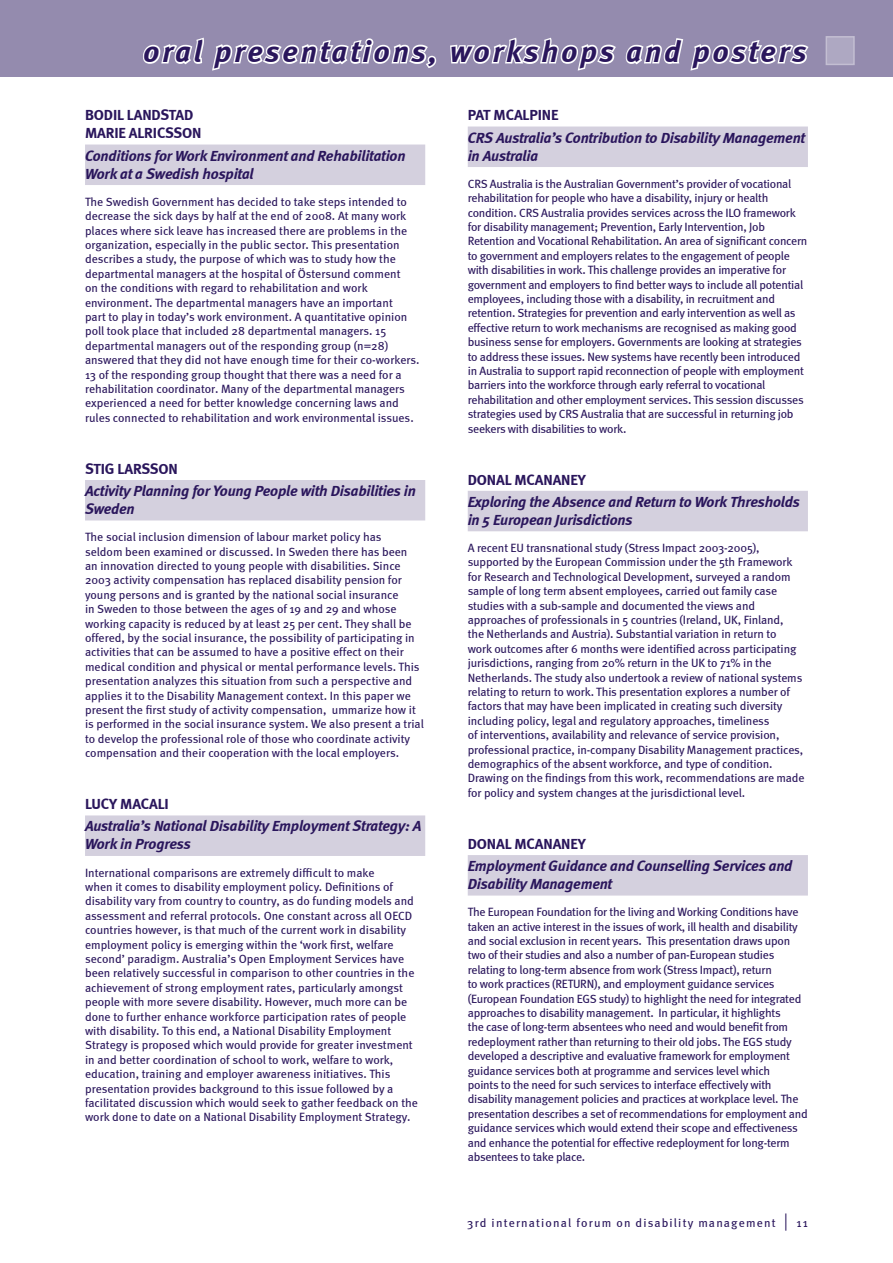
<style>
.page{position:relative;width:893px;height:1263px;background:#fff}
.page>*{position:absolute;margin:0;border:0;box-sizing:border-box;transform-origin:0 0}
.t1{font:italic 700 30px "Meta";letter-spacing:.1em;color:#2a165c}
.t2{font:italic 700 15px/18px "Meta";letter-spacing:-.01em;color:#2a165c}
.t3{font:700 15px/18px "Meta";letter-spacing:-.01em;color:#2a165c}
.t4{font:12px/14.4px "Meta";letter-spacing:-.01em;color:#2a165c}
.t5{font:12px "Meta";letter-spacing:.1em;color:#2a165c}
.s1{font-size:18px}
</style>
<div class="page">
<div style="left:85px;top:145px;width:340px;height:40px;background:#d4d0de"></div>
<div style="left:85px;top:480px;width:340px;height:40px;background:#d4d0de"></div>
<div style="left:85px;top:815px;width:340px;height:41px;background:#d4d0de"></div>
<div style="left:468px;top:127px;width:340px;height:40px;background:#d4d0de"></div>
<div style="left:468px;top:491px;width:340px;height:40px;background:#d4d0de"></div>
<div style="left:468px;top:855px;width:340px;height:40px;background:#d4d0de"></div>
<div style="left:0;top:0;width:893px;height:77px;background:#948bae"></div>
<svg style="left:143px;top:37px;width:294px;height:34px"></svg>
<svg style="left:450px;top:37px;width:168px;height:130px"></svg>
<svg style="left:625px;top:38px;width:184px;height:33px"></svg>
<div style="left:826px;top:37px;width:28px;height:27px;background:#aea8c2"></div>
<h1 class="t1" style="left:144px;top:34px;width:665px">oral presentations, workshops and posters</h1>
<p class="t3" style="left:85px;top:106px;width:118px">BODIL LANDSTAD<br>MARIE ALRICSSON</p>
<p class="t2" style="left:85px;top:146px;width:322px">Conditions for Work Environment and Rehabilitation<br>Work at a Swedish hospital</p>
<p class="t4" style="left:85px;top:194px;width:336px">The Swedish Government has decided to take steps intended to decrease the sick days by half at the end of 2008. At many work places where sick leave has increased there are problems in the organization, especially in the public sector. This presentation describes a study, the purpose of which was to study how the departmental managers at the hospital of Östersund comment<br>on the conditions with regard to rehabilitation and work environment. The departmental managers have an important<br>part to play in today’s work environment. A quantitative opinion poll took place that included 28 departmental managers. 15 departmental managers out of the responding group (n=28) answered that they did not have enough time for their co-workers.<br>13 of the responding group thought that there was a need for a rehabilitation coordinator. Many of the departmental managers experienced a need for better knowledge concerning laws and rules connected to rehabilitation and work environmental issues.</p>
<p class="t3" style="left:85px;top:459px;width:94px">STIG LARSSON</p>
<p class="t2" style="left:85px;top:482px;width:332px">Activity Planning for Young People with Disabilities in<br>Sweden</p>
<p class="t4" style="left:85px;top:530px;width:340px">The social inclusion dimension of labour market policy has<br>seldom been examined or discussed. In Sweden there has been<br>an innovation directed to young people with disabilities. Since 2003 activity compensation has replaced disability pension for young persons and is granted by the national social insurance<br>in Sweden to those between the ages of 19 and 29 and whose working capacity is reduced by at least 25 per cent. They shall be offered, by the social insurance, the possibility of participating in activities that can be assumed to have a positive effect on their medical condition and physical or mental performance levels. This presentation analyzes this situation from such a perspective and applies it to the Disability Management context. In this paper we present the first study of activity compensation, ummarize how it is performed in the social insurance system. We also present a trial to develop the professional role of those who coordinate activity compensation and their cooperation with the local employers.</p>
<p class="t3" style="left:85px;top:795px;width:85px">LUCY MACALI</p>
<p class="t2" style="left:85px;top:817px;width:338px">Australia’s National Disability Employment Strategy: A<br>Work in Progress</p>
<p class="t4" style="left:85px;top:865px;width:334px">International comparisons are extremely difficult to make<br>when it comes to disability employment policy. Definitions of disability vary from country to country, as do funding models and assessment and referral protocols. One constant across all OECD countries however, is that much of the current work in disability employment policy is emerging within the ‘work first, welfare second’ paradigm. Australia’s Open Employment Services have been relatively successful in comparison to other countries in the achievement of strong employment rates, particularly amongst people with more severe disability. However, much more can be done to further enhance workforce participation rates of people with disability. To this end, a National Disability Employment Strategy is proposed which would provide for greater investment in and better coordination of school to work, welfare to work, education, training and employer awareness initiatives. This presentation provides background to this issue followed by a facilitated discussion which would seek to gather feedback on the work done to date on a National Disability Employment Strategy.</p>
<p class="t3" style="left:468px;top:106px;width:92px">PAT MCALPINE</p>
<p class="t2" style="left:468px;top:128px;width:339px">CRS Australia’s Contribution to Disability Management in Australia</p>
<p class="t4" style="left:468px;top:176px;width:341px">CRS Australia is the Australian Government’s provider of vocational rehabilitation for people who have a disability, injury or health condition. CRS Australia provides services across the ILO framework for disability management; Prevention, Early Intervention, Job Retention and Vocational Rehabilitation. An area of significant concern to government and employers relates to the engagement of people with disabilities in work. This challenge provides an imperative for government and employers to find better ways to include all potential employees, including those with a disability, in recruitment and retention. Strategies for prevention and early intervention as well as effective return to work mechanisms are recognised as making good business sense for employers. Governments are looking at strategies to address these issues. New systems have recently been introduced in Australia to support rapid reconnection of people with employment barriers into the workforce through early referral to vocational rehabilitation and other employment services. This session discusses strategies used by CRS Australia that are successful in returning job seekers with disabilities to work.</p>
<p class="t3" style="left:468px;top:470px;width:119px">DONAL MCANANEY</p>
<p class="t2" style="left:468px;top:492px;width:334px">Exploring the Absence and Return to Work Thresholds in 5 European Jurisdictions</p>
<p class="t4" style="left:468px;top:540px;width:338px">A recent EU transnational study (Stress Impact 2003-2005), supported by the European Commission under the 5th Framework for Research and Technological Development, surveyed a random sample of long term absent employees, carried out family case studies with a sub-sample and documented the views and approaches of professionals in 5 countries (Ireland, UK, Finland,<br>the Netherlands and Austria). Substantial variation in return to<br>work outcomes after 6 months were identified across participating jurisdictions, ranging from 20% return in the UK to 71% in the Netherlands. The study also undertook a review of national systems relating to return to work. This presentation explores a number of factors that may have been implicated in creating such diversity including policy, legal and regulatory approaches, timeliness<br>of interventions, availability and relevance of service provision, professional practice, in-company Disability Management practices, demographics of the absent workforce, and type of condition.<br>Drawing on the findings from this work, recommendations are made for policy and system changes at the jurisdictional level.</p>
<p class="t3" style="left:468px;top:834px;width:119px">DONAL MCANANEY</p>
<p class="t2" style="left:468px;top:857px;width:326px">Employment Guidance and Counselling Services and<br>Disability Management</p>
<p class="t4" style="left:468px;top:905px;width:341px">The European Foundation for the living and Working Conditions have taken an active interest in the issues of work, ill health and disability and social exclusion in recent years. This presentation draws upon two of their studies and also a number of pan-European studies relating to long-term absence from work (Stress Impact), return<br>to work practices (RETURN), and employment guidance services (European Foundation EGS study) to highlight the need for integrated approaches to disability management. In particular, it highlights<br>the case of long-term absentees who need and would benefit from redeployment rather than returning to their old jobs. The EGS study developed a descriptive and evaluative framework for employment guidance services both at programme and services level which<br>points to the need for such services to interface effectively with disability management policies and practices at workplace level. The presentation describes a set of recommendations for employment and guidance services which would extend their scope and effectiveness and enhance the potential for effective redeployment for long-term absentees to take place.</p>
<p class="t5" style="left:467px;top:1215px;width:342px">3rd international forum on disability management <span class="s1">|</span> 11</p>
</div>
